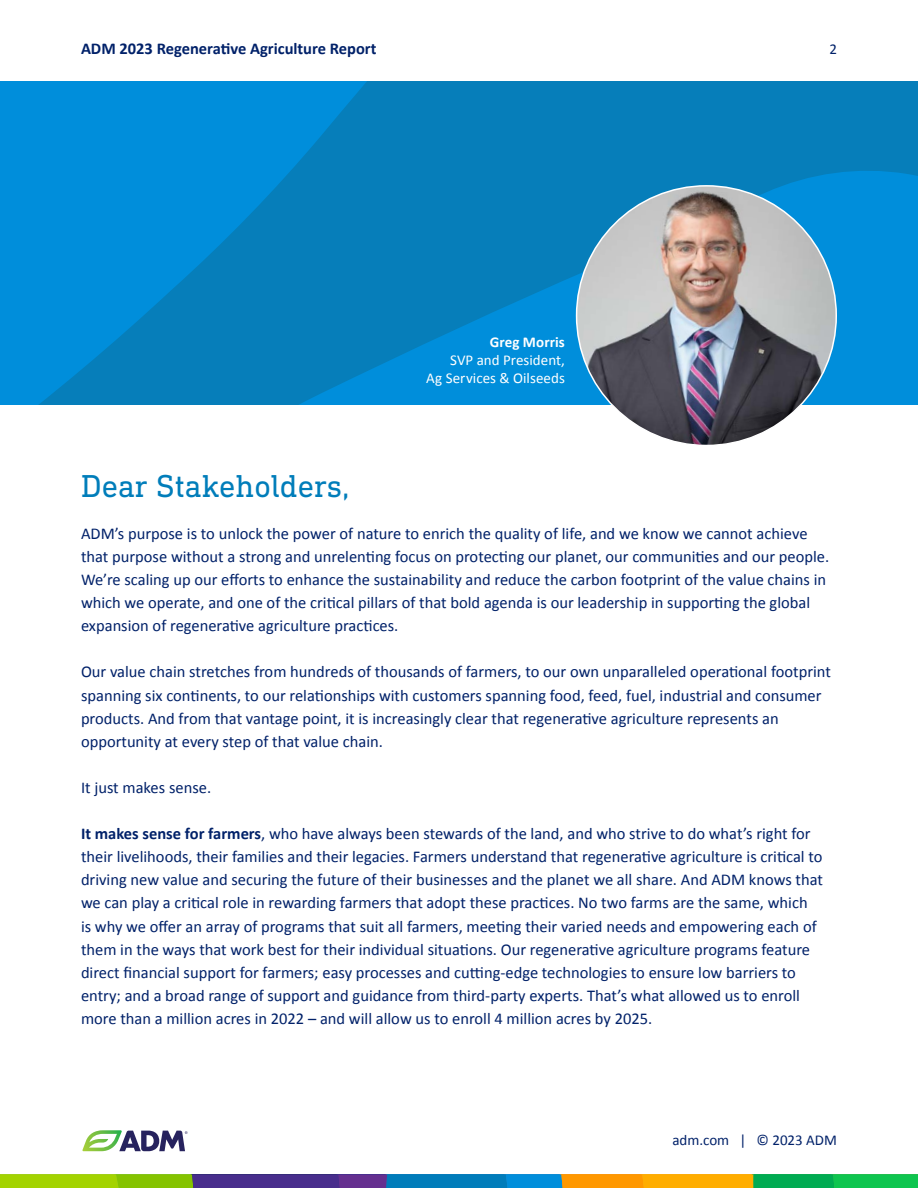
<style>
.page{position:relative;width:918px;height:1188px;background:#fff}
.page>*{position:absolute;margin:0;border:0;box-sizing:border-box;transform-origin:0 0}
.t1{font:32.25px "DIN Next Slab Pro";color:#007dba}
.t2{font:16.5px/23.1px "Calibri";color:#012169}
.t3{font:700 16.5px "Calibri";color:#012169}
.t4{font:15px/18px "Calibri";letter-spacing:.005em;color:#fff;text-align:right}
.t5{font:15px "Calibri";color:#012169}
.t6{font:700 15px "Calibri";letter-spacing:.005em;color:#fff}
.s1{font-weight:700}
</style>
<div class="page">
<div style="left:0;top:81px;width:918px;height:324px;background:#067eba"></div>
<svg style="left:0;top:81px;width:367px;height:85px;background:#008cd7"></svg>
<svg style="left:0;top:166px;width:918px;height:239px"></svg>
<svg style="left:82px;top:1130px;width:106px;height:21px"></svg>
<svg style="left:0;top:1174px;width:918px;height:14px;background:#669052"></svg>
<img style="left:577px;top:186px;width:259px;height:260px;border-radius:130px">
<p class="t3" style="left:81px;top:38px;width:297px">ADM 2023 Regenerative Agriculture Report</p>
<p class="t5" style="left:829px;top:40px;width:9px">2</p>
<p class="t6" style="left:490px;top:333px;width:77px">Greg Morris</p>
<p class="t4" style="left:426px;top:350px;width:140px">SVP and President,<br>Ag Services &amp; Oilseeds</p>
<h1 class="t1" style="left:81px;top:467px;width:270px">Dear Stakeholders,</h1>
<p class="t2" style="left:81px;top:521px;width:750px">ADM’s purpose is to unlock the power of nature to enrich the quality of life, and we know we cannot achieve that purpose without a strong and unrelenting focus on protecting our planet, our communities and our people.<br>We’re scaling up our efforts to enhance the sustainability and reduce the carbon footprint of the value chains in which we operate, and one of the critical pillars of that bold agenda is our leadership in supporting the global expansion of regenerative agriculture practices.</p>
<p class="t2" style="left:81px;top:660px;width:751px">Our value chain stretches from hundreds of thousands of farmers, to our own unparalleled operational footprint spanning six continents, to our relationships with customers spanning food, feed, fuel, industrial and consumer products. And from that vantage point, it is increasingly clear that regenerative agriculture represents an opportunity at every step of that value chain.</p>
<p class="t2" style="left:81px;top:775px;width:132px">It just makes sense.</p>
<p class="t2" style="left:81px;top:821px;width:744px"><span class="s1">It makes sense for farmers</span>, who have always been stewards of the land, and who strive to do what’s right for their livelihoods, their families and their legacies. Farmers understand that regenerative agriculture is critical to driving new value and securing the future of their businesses and the planet we all share. And ADM knows that we can play a critical role in rewarding farmers that adopt these practices. No two farms are the same, which<br>is why we offer an array of programs that suit all farmers, meeting their varied needs and empowering each of them in the ways that work best for their individual situations. Our regenerative agriculture programs feature direct financial support for farmers; easy processes and cutting-edge technologies to ensure low barriers to entry; and a broad range of support and guidance from third-party experts. That’s what allowed us to enroll more than a million acres in 2022 – and will allow us to enroll 4 million acres by 2025.</p>
<p class="t5" style="left:672px;top:1131px;width:166px">adm.com | © 2023 ADM</p>
</div>
